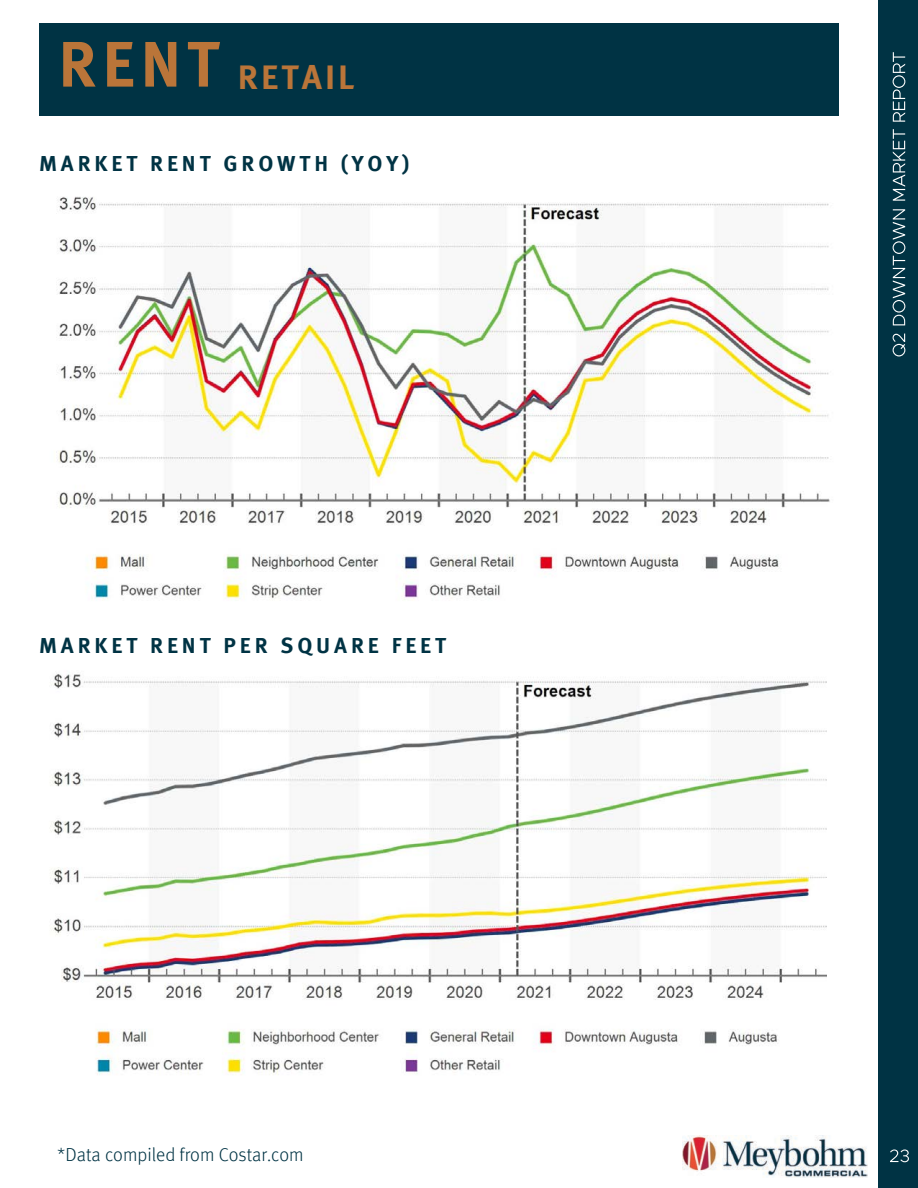
<style>
.page{position:relative;width:918px;height:1188px;background:#fff}
.page>*{position:absolute;margin:0;border:0;box-sizing:border-box;transform-origin:0 0}
.t1{font:700 64.2px "Meta Pro";color:#ba7539}
.t2{font:700 34.2px "Meta Pro";letter-spacing:.09em;color:#ba7539}
.t3{font:700 21.75px "Meta Pro";letter-spacing:.18em;color:#034}
.t4{font:300 18.75px "Meta Pro";color:#034}
</style>
<div class="page">
<div style="left:39px;top:24px;width:800px;height:92px;background:#034"></div>
<div style="left:879px;top:0;width:39px;height:1188px;background:#034"></div>
<img style="left:683px;top:1135px;width:185px;height:42px">
<svg style="left:890px;top:1149px;width:19px;height:13px"></svg>
<img style="left:56px;top:196px;width:774px;height:404px">
<img style="left:50px;top:674px;width:776px;height:401px">
<svg style="left:893px;top:334px;width:12px;height:22px"></svg>
<svg style="left:893px;top:209px;width:12px;height:116px"></svg>
<svg style="left:893px;top:129px;width:12px;height:72px"></svg>
<svg style="left:893px;top:52px;width:12px;height:70px"></svg>
<h1 class="t1" style="left:58px;top:38px;width:162px">RENT</h1>
<h2 class="t2" style="left:238px;top:63px;width:118px">RETAIL</h2>
<p class="t3" style="left:39px;top:154px;width:372px">MARKET RENT GROWTH (YOY)</p>
<p class="t3" style="left:39px;top:636px;width:409px">MARKET RENT PER SQUARE FEET</p>
<p class="t4" style="left:57px;top:1147px;width:248px">*Data compiled from Costar.com</p>
</div>
